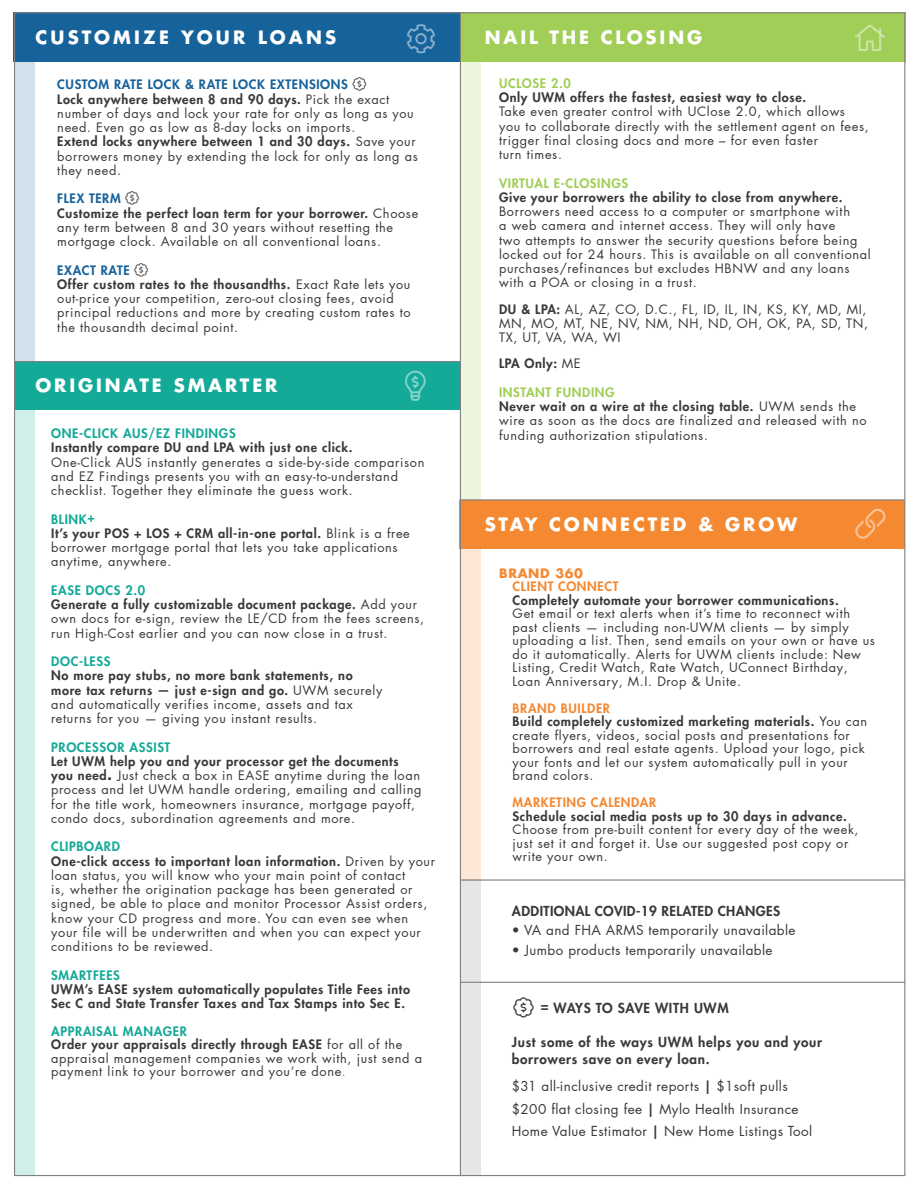
<style>
.page{position:relative;width:918px;height:1188px;background:#fff}
.page>*{position:absolute;margin:0;border:0;box-sizing:border-box;transform-origin:0 0}
.t1{font:700 18px "Futura LT Pro";letter-spacing:.16em;color:#fff}
.t2{font:700 18px "Futura LT Pro";letter-spacing:.18em;color:#fff}
.t3{font:13.5px "Futura LT Pro";letter-spacing:.03em;color:#383938}
.t4{font:800 13.5px "Futura LT Pro";letter-spacing:.05em;color:#383938}
.t5{font:800 13.5px "Futura LT Pro";letter-spacing:.03em;color:#383938}
.t6{font:12.75px/14.2px "Futura LT Pro";letter-spacing:.05em;color:#383938}
.t7{font:800 12.75px/14.2px "Futura LT Pro";letter-spacing:.05em;color:#383938}
.t8{font:800 12.75px "Futura LT Pro";letter-spacing:.05em;color:#14a998}
.t9{font:800 12.75px "Futura LT Pro";letter-spacing:.05em;color:#16629a}
.t10{font:800 12.75px "Futura LT Pro";letter-spacing:.05em;color:#f58932}
.t11{font:800 12.75px "Futura LT Pro";letter-spacing:.05em;color:#a1ce57}
.t12{font:800 12.75px "Futura LT Pro";letter-spacing:.05em;color:#14aa98}
.t13{font:700 12.75px "Futura LT Pro";letter-spacing:.05em;color:#f58932}
.s1{font-weight:800}
.s2{font-weight:400}
.s3{font-weight:700}
.s4{color:#808080}
.s5{font-weight:800;color:#a1ce57}
</style>
<div class="page">
<div style="left:461px;top:879px;width:20px;height:297px;background:#e6e6e6"></div>
<div style="left:461px;top:533px;width:20px;height:348px;background:#fde7d6"></div>
<div style="left:461px;top:18px;width:20px;height:514px;background:#ecf5de"></div>
<div style="left:15px;top:27px;width:19px;height:369px;background:#d1e0eb"></div>
<div style="left:460px;top:500px;width:445px;height:49px;background:#f58932"></div>
<div style="left:15px;top:402px;width:19px;height:773px;background:#d0eeea"></div>
<div style="left:13px;top:12px;width:448px;height:50px;background:#16629a"></div>
<div style="left:461px;top:12px;width:445px;height:50px;background:#a1ce57"></div>
<div style="left:16px;top:361px;width:445px;height:49px;background:#14aa98"></div>
<hr style="left:460px;top:12px;width:1px;height:1164px;background:#808080">
<hr style="left:461px;top:982px;width:444px;height:1px;background:#808080">
<hr style="left:461px;top:879px;width:444px;height:2px;background:#808080">
<hr style="left:461px;top:499px;width:443px;height:1px;background:#808080">
<hr style="left:16px;top:361px;width:445px;height:1px;background:#808080">
<p class="t2" style="left:35px;top:23px;width:302px">CUSTOMIZE YOUR LOANS</p>
<p class="t9" style="left:57px;top:75px;width:292px">CUSTOM RATE LOCK &amp; RATE LOCK EXTENSIONS</p>
<p class="t6" style="left:57px;top:92px;width:358px"><span class="s1">Lock anywhere between 8 and 90 days.</span> Pick the exact number of days and lock your rate for only as long as you need. Even go as low as 8-day locks on imports.</p>
<p class="t6" style="left:57px;top:134px;width:362px"><span class="s1">Extend locks anywhere between 1 and 30 days.</span> Save your borrowers money by extending the lock for only as long as they need.</p>
<p class="t9" style="left:57px;top:189px;width:65px">FLEX TERM</p>
<p class="t6" style="left:57px;top:206px;width:362px"><span class="s1">Customize the perfect loan term for your borrower.</span> Choose any term between 8 and 30 years without resetting the mortgage clock. Available on all conventional loans.</p>
<p class="t9" style="left:57px;top:260px;width:74px">EXACT RATE</p>
<p class="t6" style="left:57px;top:277px;width:355px"><span class="s1">Offer custom rates to the thousandths.</span> Exact Rate lets you out-price your competition, zero-out closing fees, avoid principal reductions and more by creating custom rates to the thousandth decimal point.</p>
<p class="t1" style="left:35px;top:371px;width:244px">ORIGINATE SMARTER</p>
<p class="t8" style="left:51px;top:424px;width:186px">ONE-CLICK AUS/EZ FINDINGS</p>
<p class="t7" style="left:51px;top:440px;width:303px">Instantly compare DU and LPA with just one click.</p>
<p class="t6" style="left:51px;top:455px;width:375px">One-Click AUS instantly generates a side-by-side comparison and EZ Findings presents you with an easy-to-understand checklist. Together they eliminate the guess work.</p>
<p class="t8" style="left:51px;top:509px;width:45px">BLINK+</p>
<p class="t6" style="left:51px;top:526px;width:360px"><span class="s1">It’s your POS + LOS + CRM all-in-one portal.</span> Blink is a free borrower mortgage portal that lets you take applications anytime, anywhere.</p>
<p class="t8" style="left:51px;top:581px;width:95px">EASE DOCS 2.0</p>
<p class="t6" style="left:51px;top:597px;width:374px"><span class="s1">Generate a fully customizable document package.</span> Add your own docs for e-sign, review the LE/CD from the fees screens, run High-Cost earlier and you can now close in a trust.</p>
<p class="t8" style="left:51px;top:652px;width:61px">DOC-LESS</p>
<p class="t7" style="left:51px;top:668px;width:303px">No more pay stubs, no more bank statements, no</p>
<p class="t7" style="left:51px;top:682px;width:333px">more tax returns — just e-sign and go. <span class="s2">UWM securely</span></p>
<p class="t6" style="left:51px;top:697px;width:303px">and automatically verifies income, assets and tax</p>
<p class="t6" style="left:51px;top:711px;width:267px">returns for you — giving you instant results.</p>
<p class="t8" style="left:51px;top:737px;width:120px">PROCESSOR ASSIST</p>
<p class="t6" style="left:51px;top:754px;width:372px"><span class="s1">Let UWM help you and your processor get the documents you need</span><span class="s3">.</span> Just check a box in EASE anytime during the loan process and let UWM handle ordering, emailing and calling for the title work, homeowners insurance, mortgage payoff, condo docs, subordination agreements and more.</p>
<p class="t8" style="left:51px;top:837px;width:70px">CLIPBOARD</p>
<p class="t6" style="left:51px;top:854px;width:385px"><span class="s1">One-click access to important loan information.</span> Driven by your loan status, you will know who your main point of contact<br>is, whether the origination package has been generated or signed, be able to place and monitor Processor Assist orders, know your CD progress and more. You can even see when your file will be underwritten and when you can expect your conditions to be reviewed.</p>
<p class="t8" style="left:51px;top:965px;width:70px">SMARTFEES</p>
<p class="t7" style="left:51px;top:982px;width:360px">UWM’s EASE system automatically populates Title Fees into<br>Sec C and State Transfer Taxes and Tax Stamps into Sec E.</p>
<p class="t12" style="left:51px;top:1022px;width:137px">APPRAISAL MANAGER</p>
<p class="t6" style="left:51px;top:1038px;width:372px;line-height:13.5px"><span class="s1">Order your appraisals directly through EASE</span> for all of the appraisal management companies we work with, just send a payment link to your borrower and you’re done<span class="s4">.</span></p>
<p class="t1" style="left:485px;top:23px;width:219px">NAIL THE CLOSING</p>
<p class="t6" style="left:499px;top:76px;width:371px"><span class="s5">UCLOSE 2.0<br></span><span class="s1">Only UWM offers the fastest, easiest way to close.<br></span>Take even greater control with UClose 2.0, which allows you to collaborate directly with the settlement agent on fees, trigger final closing docs and more – for even faster</p>
<p class="t6" style="left:499px;top:147px;width:64px">turn times.</p>
<p class="t11" style="left:499px;top:173px;width:131px">VIRTUAL E-CLOSINGS</p>
<p class="t6" style="left:499px;top:190px;width:373px"><span class="s1">Give your borrowers the ability to close from anywhere.<br></span>Borrowers need access to a computer or smartphone with<br>a web camera and internet access. They will only have<br>two attempts to answer the security questions before being locked out for 24 hours. This is available on all conventional purchases/refinances but excludes HBNW and any loans with a POA or closing in a trust.</p>
<p class="t6" style="left:499px;top:302px;width:369px"><span class="s1">DU &amp; LPA:</span> AL, AZ, CO, D.C., FL, ID, IL, IN, KS, KY, MD, MI,</p>
<p class="t6" style="left:499px;top:316px;width:370px">MN, MO, MT, NE, NV, NM, NH, ND, OH, OK, PA, SD, TN,<br>TX, UT, VA, WA, WI</p>
<p class="t7" style="left:499px;top:356px;width:83px">LPA Only: <span class="s2">ME</span></p>
<p class="t6" style="left:499px;top:385px;width:369px"><span class="s5">INSTANT FUNDING<br></span><span class="s1">Never wait on a wire at the closing table.</span> UWM sends the wire as soon as the docs are finalized and released with no funding authorization stipulations.</p>
<p class="t1" style="left:485px;top:511px;width:314px">STAY CONNECTED &amp; GROW</p>
<p class="t13" style="left:499px;top:563px;width:85px">BRAND 360</p>
<p class="t10" style="left:513px;top:577px;width:107px">CLIENT CONNECT</p>
<p class="t6" style="left:513px;top:593px;width:364px;line-height:13.5px"><span class="s1">Completely automate your borrower communications.<br></span>Get email or text alerts when it’s time to reconnect with past clients — including non-UWM clients — by simply uploading a list. Then, send emails on your own or have us do it automatically. Alerts for UWM clients include: New Listing, Credit Watch, Rate Watch, UConnect Birthday, Loan Anniversary, M.I. Drop &amp; Unite.</p>
<p class="t10" style="left:513px;top:698px;width:99px">BRAND BUILDER</p>
<p class="t6" style="left:513px;top:715px;width:356px;line-height:13.5px"><span class="s1">Build completely customized marketing materials.</span> You can create flyers, videos, social posts and presentations for borrowers and real estate agents. Upload your logo, pick your fonts and let our system automatically pull in your brand colors.</p>
<p class="t10" style="left:513px;top:793px;width:145px">MARKETING CALENDAR</p>
<p class="t6" style="left:513px;top:809px;width:347px;line-height:13.5px"><span class="s1">Schedule social media posts up to 30 days in advance.<br></span>Choose from pre-built content for every day of the week, just set it and forget it. Use our suggested post copy or write your own.</p>
<p class="t5" style="left:512px;top:900px;width:270px">ADDITIONAL COVID-19 RELATED CHANGES</p>
<p class="t3" style="left:512px;top:921px;width:285px">• VA and FHA ARMS temporarily unavailable</p>
<p class="t3" style="left:512px;top:941px;width:262px">• Jumbo products temporarily unavailable</p>
<p class="t4" style="left:541px;top:997px;width:189px">= WAYS TO SAVE WITH UWM</p>
<p class="t4" style="left:512px;top:1032px;width:312px">Just some of the ways UWM helps you and your</p>
<p class="t4" style="left:512px;top:1048px;width:199px">borrowers save on every loan.</p>
<p class="t3" style="left:512px;top:1077px;width:277px">$31 all-inclusive credit reports <span class="s1">|</span> $1soft pulls</p>
<p class="t3" style="left:512px;top:1100px;width:288px">$200 flat closing fee <span class="s1">|</span> Mylo Health Insurance</p>
<p class="t3" style="left:512px;top:1122px;width:302px">Home Value Estimator <span class="s1">|</span> New Home Listings Tool</p>
</div>
